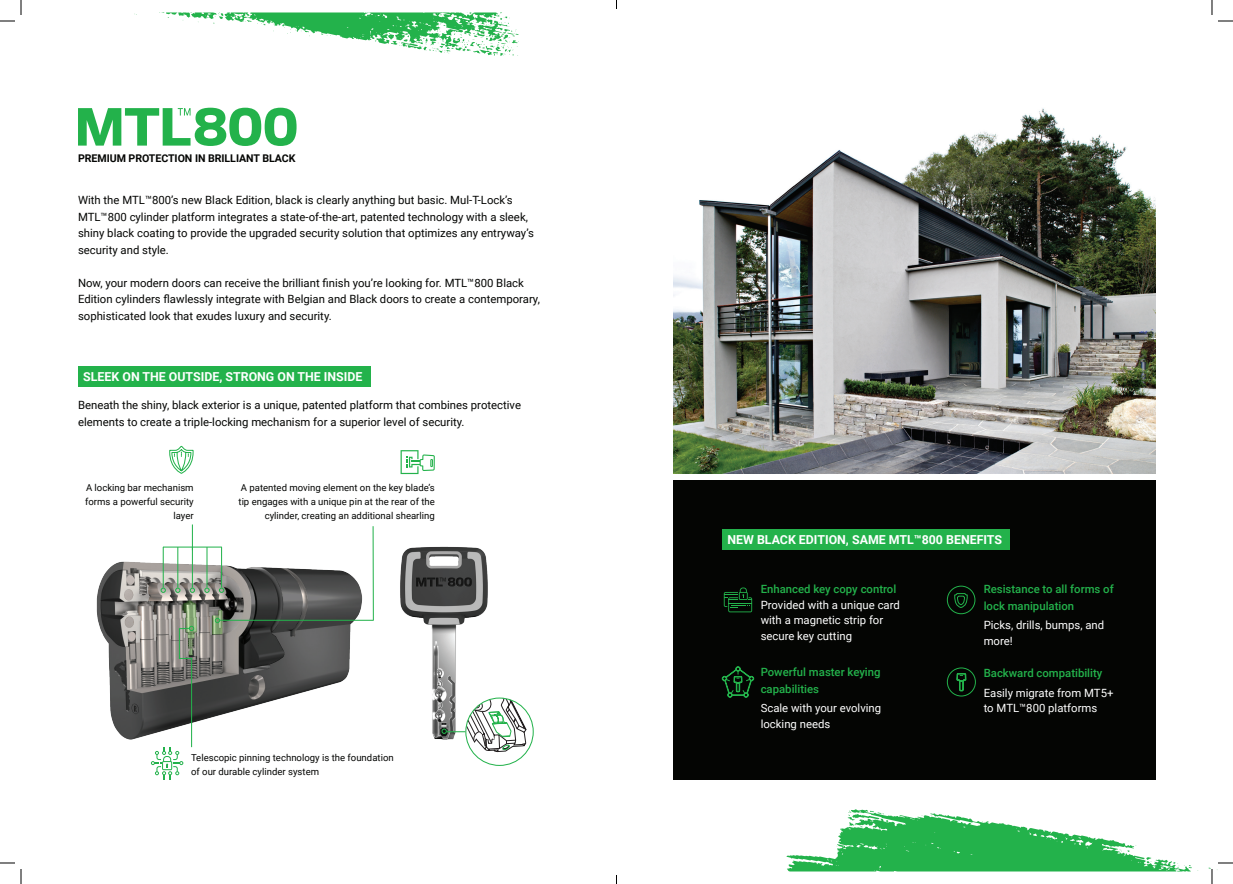
<style>
.page{position:relative;width:1233px;height:884px;background:#fff}
.page>*{position:absolute;margin:0;border:0;box-sizing:border-box;transform-origin:0 0}
.t1{font:700 12.4px "Roboto";color:#fff}
.t2{font:11.3px/16.5px "Roboto";color:#040503}
.t3{font:11.3px/15.5px "Roboto";color:#fff}
.t4{font:500 11.3px/16.5px "Roboto";color:#23b24b}
.t5{font:700 10.6px "Roboto";letter-spacing:-.005em;color:#040503}
.t6{font:9.6px/14px "Roboto";color:#040503;text-align:right}
</style>
<div class="page">
<div style="left:673px;top:480px;width:482px;height:299px;background:#040503"></div>
<div style="left:722px;top:529px;width:287px;height:21px;background:#23b24b"></div>
<div style="left:78px;top:366px;width:293px;height:21px;background:#23b24b"></div>
<svg style="left:78px;top:108px;width:218px;height:38px"></svg>
<img style="left:96px;top:530px;width:245px;height:234px">
<svg style="left:219px;top:588px;width:5px;height:5px"></svg>
<hr style="left:221px;top:547px;width:1px;height:41px;background:#23b24b">
<svg style="left:204px;top:588px;width:6px;height:5px"></svg>
<hr style="left:206px;top:547px;width:1px;height:41px;background:#23b24b">
<svg style="left:190px;top:588px;width:5px;height:5px"></svg>
<svg style="left:215px;top:618px;width:5px;height:5px"></svg>
<hr style="left:192px;top:547px;width:1px;height:41px;background:#23b24b">
<svg style="left:175px;top:588px;width:5px;height:5px"></svg>
<hr style="left:177px;top:547px;width:1px;height:41px;background:#23b24b">
<svg style="left:161px;top:588px;width:5px;height:5px"></svg>
<hr style="left:163px;top:547px;width:1px;height:41px;background:#23b24b">
<hr style="left:163px;top:547px;width:59px;height:1px;background:#23b24b">
<svg style="left:192px;top:524px;width:1px;height:23px"></svg>
<hr style="left:372px;top:526px;width:2px;height:95px;background:#23b24b">
<hr style="left:220px;top:620px;width:153px;height:1px;background:#23b24b">
<svg style="left:169px;top:445px;width:25px;height:29px"></svg>
<svg style="left:400px;top:450px;width:35px;height:24px"></svg>
<svg style="left:151px;top:626px;width:43px;height:153px"></svg>
<img style="left:673px;top:108px;width:482px;height:365px">
<svg style="left:724px;top:587px;width:28px;height:25px"></svg>
<svg style="left:946px;top:585px;width:30px;height:30px"></svg>
<div style="left:947px;top:667px;width:29px;height:29px;border:1px solid #23b24b;border-radius:50%"></div>
<svg style="left:956px;top:673px;width:10px;height:18px"></svg>
<svg style="left:722px;top:666px;width:32px;height:31px"></svg>
<svg style="left:786px;top:809px;width:405px;height:62px"></svg>
<svg style="left:159px;top:12px;width:360px;height:44px"></svg>
<img style="left:341px;top:540px;width:193px;height:205px">
<svg style="left:441px;top:698px;width:85px;height:54px"></svg>
<svg style="left:1218px;top:20px;width:15px;height:2px"></svg>
<svg style="left:0;top:0;width:22px;height:22px"></svg>
<svg style="left:0;top:862px;width:22px;height:22px"></svg>
<svg style="left:1211px;top:0;width:1px;height:15px"></svg>
<svg style="left:1208px;top:862px;width:25px;height:22px"></svg>
<p class="t5" style="left:78px;top:151px;width:219px">PREMIUM PROTECTION IN BRILLIANT BLACK</p>
<p class="t2" style="left:78px;top:191px;width:457px">With the MTL™800’s new Black Edition, black is clearly anything but basic. Mul-T-Lock’s MTL™800 cylinder platform integrates a state-of-the-art, patented technology with a sleek, shiny black coating to provide the upgraded security solution that optimizes any entryway’s security and style.</p>
<p class="t2" style="left:78px;top:274px;width:463px">Now, your modern doors can receive the brilliant finish you’re looking for. MTL™800 Black<br>Edition cylinders flawlessly integrate with Belgian and Black doors to create a contemporary, sophisticated look that exudes luxury and security.</p>
<p class="t1" style="left:83px;top:367px;width:281px">SLEEK ON THE OUTSIDE, STRONG ON THE INSIDE</p>
<p class="t2" style="left:78px;top:396px;width:444px">Beneath the shiny, black exterior is a unique, patented platform that combines protective elements to create a triple-locking mechanism for a superior level of security.</p>
<p class="t6" style="left:85px;top:480px;width:110px">A locking bar mechanism forms a powerful security layer</p>
<p class="t6" style="left:238px;top:480px;width:198px">A patented moving element on the key blade’s tip engages with a unique pin at the rear of the cylinder, creating an additional shearling</p>
<p class="t6" style="left:191px;top:750px;width:204px;text-align:left">Telescopic pinning technology is the foundation of our durable cylinder system</p>
<p class="t1" style="left:727px;top:531px;width:276px">NEW BLACK EDITION, SAME MTL™800 BENEFITS</p>
<p class="t4" style="left:760px;top:580px;width:137px">Enhanced key copy control</p>
<p class="t3" style="left:760px;top:596px;width:141px">Provided with a unique card with a magnetic strip for secure key cutting</p>
<p class="t4" style="left:760px;top:663px;width:121px">Powerful master keying capabilities</p>
<p class="t3" style="left:760px;top:700px;width:122px">Scale with your evolving locking needs</p>
<p class="t4" style="left:983px;top:580px;width:131px">Resistance to all forms of lock manipulation</p>
<p class="t3" style="left:983px;top:617px;width:122px">Picks, drills, bumps, and more!</p>
<p class="t4" style="left:983px;top:664px;width:120px">Backward compatibility</p>
<p class="t3" style="left:983px;top:684px;width:131px">Easily migrate from MT5+ to MTL™800 platforms</p>
</div>
